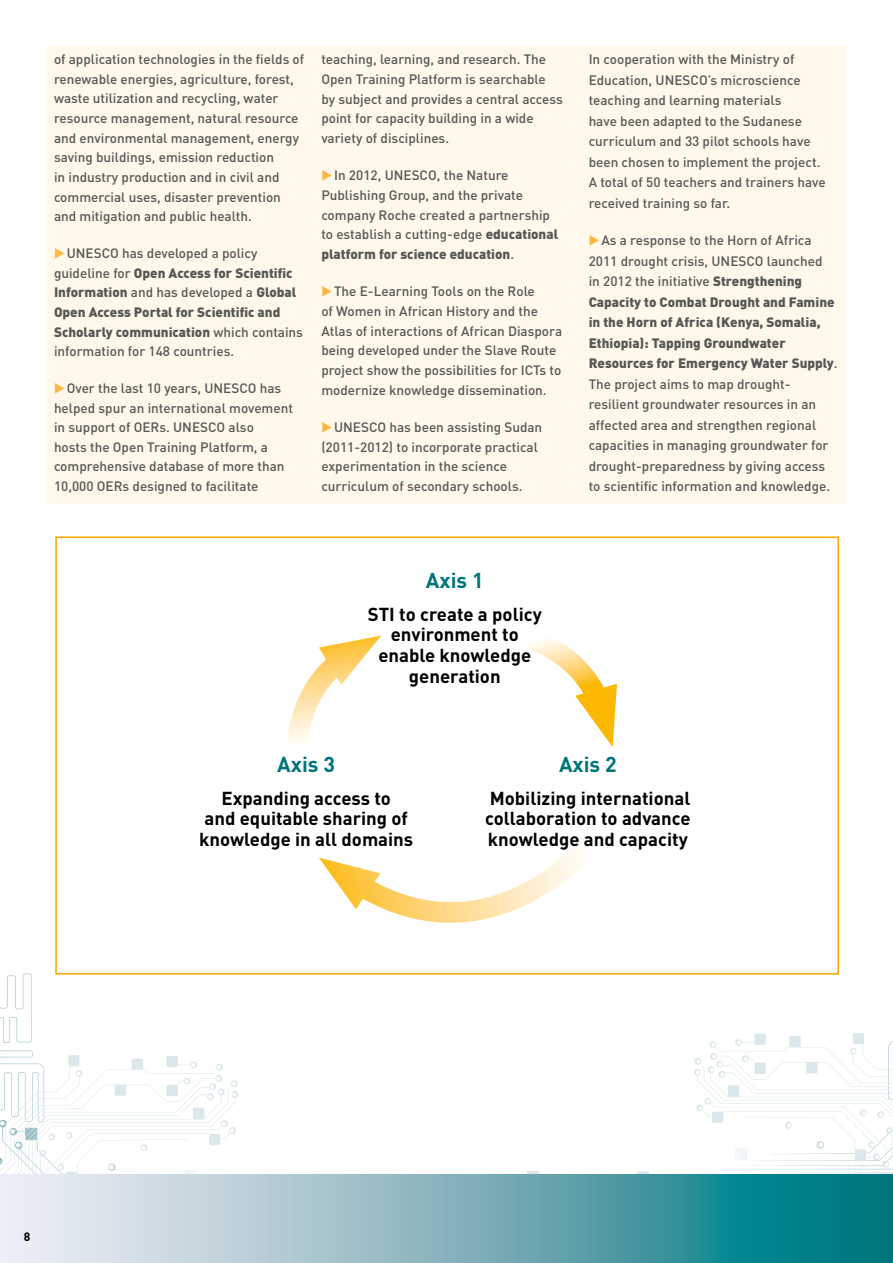
<style>
.page{position:relative;width:893px;height:1263px;background:#fff}
.page>*{position:absolute;margin:0;border:0;box-sizing:border-box;transform-origin:0 0}
.t1{font:700 21.3px "DIN";color:#00747b}
.t2{font:700 18.6px/20.5px "DIN";color:#000;text-align:center}
.t3{font:500 13.5px/20.5px "DIN";color:#575756}
.t4{font:900 13.5px/19.6px "DIN";color:#575756}
.t5{font:700 12px "DIN";color:#000}
.s1{color:#fab943}
.s2{font-weight:500}
.s3{font-weight:900}
</style>
<div class="page">
<svg style="left:694px;top:1033px;width:199px;height:142px"></svg>
<svg style="left:0;top:973px;width:33px;height:82px"></svg>
<svg style="left:0;top:1055px;width:238px;height:120px"></svg>
<svg style="left:46px;top:1170px;width:840px;height:5px"></svg>
<div style="left:55px;top:536px;width:784px;height:438px;border:2px solid #f7a600"></div>
<div style="left:46px;top:47px;width:800px;height:457px;background:#fff8eb"></div>
<svg style="left:0;top:1175px;width:893px;height:88px;background:#7cb3bc"></svg>
<svg style="left:288px;top:635px;width:93px;height:109px"></svg>
<svg style="left:527px;top:639px;width:90px;height:108px"></svg>
<svg style="left:319px;top:845px;width:263px;height:78px"></svg>
<p class="t3" style="left:54px;top:49px;width:252px;line-height:19.6px">of application technologies in the fields of renewable energies, agriculture, forest, waste utilization and recycling, water resource management, natural resource and environmental management, energy saving buildings, emission reduction<br>in industry production and in civil and commercial uses, disaster prevention and mitigation and public health.</p>
<p class="t4" style="left:54px;top:243px;width:251px"><span class="s1">▶</span><span class="s2">UNESCO has developed a policy guideline for</span> Open Access for Scientific Information <span class="s2">and has developed a</span> Global Open Access Portal for Scientific and Scholarly communication <span class="s2">which contains information for 148 countries.</span></p>
<p class="t3" style="left:54px;top:378px;width:241px;line-height:19.6px"><span class="s1">▶</span>Over the last 10 years, UNESCO has helped spur an international movement in support of OERs. UNESCO also<br>hosts the Open Training Platform, a comprehensive database of more than 10,000 OERs designed to facilitate</p>
<p class="t3" style="left:321px;top:49px;width:243px;line-height:19.8px">teaching, learning, and research. The Open Training Platform is searchable by subject and provides a central access point for capacity building in a wide variety of disciplines.</p>
<p class="t3" style="left:321px;top:165px;width:238px;line-height:19.8px"><span class="s1">▶</span>In 2012, UNESCO, the Nature Publishing Group, and the private company Roche created a partnership to establish a cutting-edge <span class="s3">educational platform for science education</span>.</p>
<p class="t3" style="left:321px;top:281px;width:242px;line-height:19.8px"><span class="s1">▶</span>The E-Learning Tools on the Role<br>of Women in African History and the Atlas of interactions of African Diaspora being developed under the Slave Route project show the possibilities for ICTs to modernize knowledge dissemination.</p>
<p class="t3" style="left:321px;top:417px;width:222px;line-height:19.8px"><span class="s1">▶</span>UNESCO has been assisting Sudan (2011-2012) to incorporate practical experimentation in the science curriculum of secondary schools.</p>
<p class="t3" style="left:589px;top:49px;width:239px">In cooperation with the Ministry of Education, UNESCO’s microscience teaching and learning materials<br>have been adapted to the Sudanese curriculum and 33 pilot schools have been chosen to implement the project.<br>A total of 50 teachers and trainers have received training so far.</p>
<p class="t3" style="left:589px;top:230px;width:250px"><span class="s1">▶</span>As a response to the Horn of Africa 2011 drought crisis, UNESCO launched<br>in 2012 the initiative <span class="s3">Strengthening Capacity to Combat Drought and Famine in the Horn of Africa (Kenya, Somalia, Ethiopia): Tapping Groundwater Resources for Emergency Water Supply</span>.<br>The project aims to map drought&shy;resilient groundwater resources in an affected area and strengthen regional capacities in managing groundwater for drought-preparedness by giving access to scientific information and knowledge.</p>
<h1 class="t1" style="left:426px;top:567px;width:59px">Axis 1</h1>
<h2 class="t2" style="left:368px;top:603px;width:176px">STI to create a policy environment to enable knowledge generation</h2>
<h1 class="t1" style="left:277px;top:750px;width:59px">Axis 3</h1>
<h2 class="t2" style="left:199px;top:787px;width:216px">Expanding access to<br>and equitable sharing of knowledge in all domains</h2>
<h1 class="t1" style="left:559px;top:750px;width:59px">Axis 2</h1>
<h2 class="t2" style="left:485px;top:787px;width:207px;text-align:justify">Mobilizing international collaboration to advance knowledge and capacity</h2>
<p class="t5" style="left:24px;top:1229px;width:8px">8</p>
</div>
